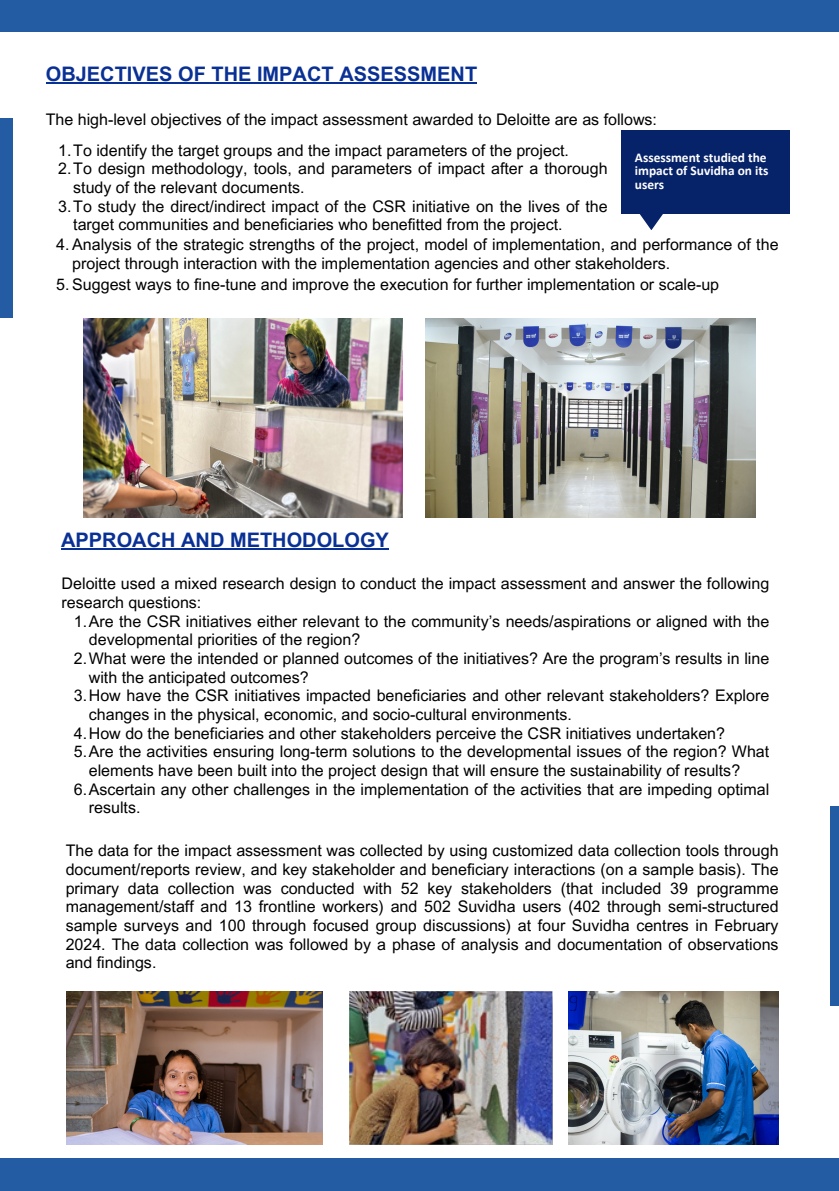
<style>
.page{position:relative;width:839px;height:1191px;background:#fff}
.page>*{position:absolute;margin:0;border:0;box-sizing:border-box;transform-origin:0 0}
.t1{font:700 20px "Arial MT Pro";color:#093094}
.t2{font:16px/18.6px "Arial MT Pro";color:#000001;text-align:justify}
.t3{font:16px/18.6px "Arial MT Pro";color:#000}
.t4{font:700 13.4px/13.4px "Calibri";color:#fff}
</style>
<div class="page">
<div style="left:0;top:1159px;width:838px;height:32px;background:#235ca2"></div>
<div style="left:0;top:0;width:838px;height:32px;background:#235ca2"></div>
<div style="left:830px;top:806px;width:8px;height:200px;background:#235ca2"></div>
<div style="left:0;top:118px;width:12px;height:200px;background:#235ca2"></div>
<hr style="left:46px;top:83px;width:293px;height:1px;background:#093094">
<hr style="left:339px;top:83px;width:138px;height:1px;background:#093094">
<svg style="left:639px;top:214px;width:24px;height:16px"></svg>
<div style="left:620px;top:130px;width:169px;height:84px;background:#062269"></div>
<img style="left:84px;top:318px;width:318px;height:200px">
<img style="left:350px;top:991px;width:202px;height:153px">
<img style="left:568px;top:991px;width:210px;height:153px">
<img style="left:425px;top:318px;width:330px;height:200px">
<img style="left:66px;top:991px;width:256px;height:153px">
<hr style="left:61px;top:549px;width:328px;height:1px;background:#093094">
<p class="t1" style="left:46px;top:67px;width:433px">OBJECTIVES OF THE IMPACT ASSESSMENT</p>
<p class="t3" style="left:46px;top:112px;width:612px">The high-level objectives of the impact assessment awarded to Deloitte are as follows:</p>
<p class="t4" style="left:635px;top:152px;width:135px">Assessment studied the impact of Suvidha on its users</p>
<p class="t3" style="left:58px;top:143px;width:512px">1.To identify the target groups and the impact parameters of the project.</p>
<p class="t3" style="left:58px;top:161px;width:551px">2.To design methodology, tools, and parameters of impact after a thorough</p>
<p class="t3" style="left:73px;top:180px;width:233px">study of the relevant documents.</p>
<p class="t3" style="left:58px;top:199px;width:551px">3.To study the direct/indirect impact of the CSR initiative on the lives of the</p>
<p class="t3" style="left:73px;top:217px;width:491px">target communities and beneficiaries who benefitted from the project.</p>
<p class="t3" style="left:72px;top:237px;width:707px;text-indent:-16px">4. Analysis of the strategic strengths of the project, model of implementation, and performance of the project through interaction with the implementation agencies and other stakeholders.</p>
<p class="t3" style="left:56px;top:277px;width:664px">5. Suggest ways to fine-tune and improve the execution for further implementation or scale-up</p>
<p class="t1" style="left:61px;top:533px;width:329px">APPROACH AND METHODOLOGY</p>
<p class="t2" style="left:62px;top:576px;width:709px">Deloitte used a mixed research design to conduct the impact assessment and answer the following research questions:</p>
<p class="t2" style="left:74px;top:614px;width:696px">1.Are the CSR initiatives either relevant to the community’s needs/aspirations or aligned with the</p>
<p class="t2" style="left:89px;top:632px;width:273px">developmental priorities of the region?</p>
<p class="t2" style="left:74px;top:651px;width:696px">2.What were the intended or planned outcomes of the initiatives? Are the program’s results in line</p>
<p class="t2" style="left:89px;top:670px;width:221px">with the anticipated outcomes?</p>
<p class="t2" style="left:74px;top:688px;width:696px">3.How have the CSR initiatives impacted beneficiaries and other relevant stakeholders? Explore</p>
<p class="t2" style="left:89px;top:707px;width:484px">changes in the physical, economic, and socio-cultural environments.</p>
<p class="t2" style="left:74px;top:726px;width:652px">4.How do the beneficiaries and other stakeholders perceive the CSR initiatives undertaken?</p>
<p class="t2" style="left:74px;top:744px;width:696px">5.Are the activities ensuring long-term solutions to the developmental issues of the region? What</p>
<p class="t2" style="left:89px;top:763px;width:652px">elements have been built into the project design that will ensure the sustainability of results?</p>
<p class="t2" style="left:74px;top:782px;width:696px">6.Ascertain any other challenges in the implementation of the activities that are impeding optimal</p>
<p class="t2" style="left:89px;top:800px;width:53px">results.</p>
<p class="t2" style="left:66px;top:843px;width:714px">The data for the impact assessment was collected by using customized data collection tools through document/reports review, and key stakeholder and beneficiary interactions (on a sample basis). The primary data collection was conducted with 52 key stakeholders (that included 39 programme management/staff and 13 frontline workers) and 502 Suvidha users (402 through semi-structured sample surveys and 100 through focused group discussions) at four Suvidha centres in February 2024. The data collection was followed by a phase of analysis and documentation of observations and findings.</p>
</div>
